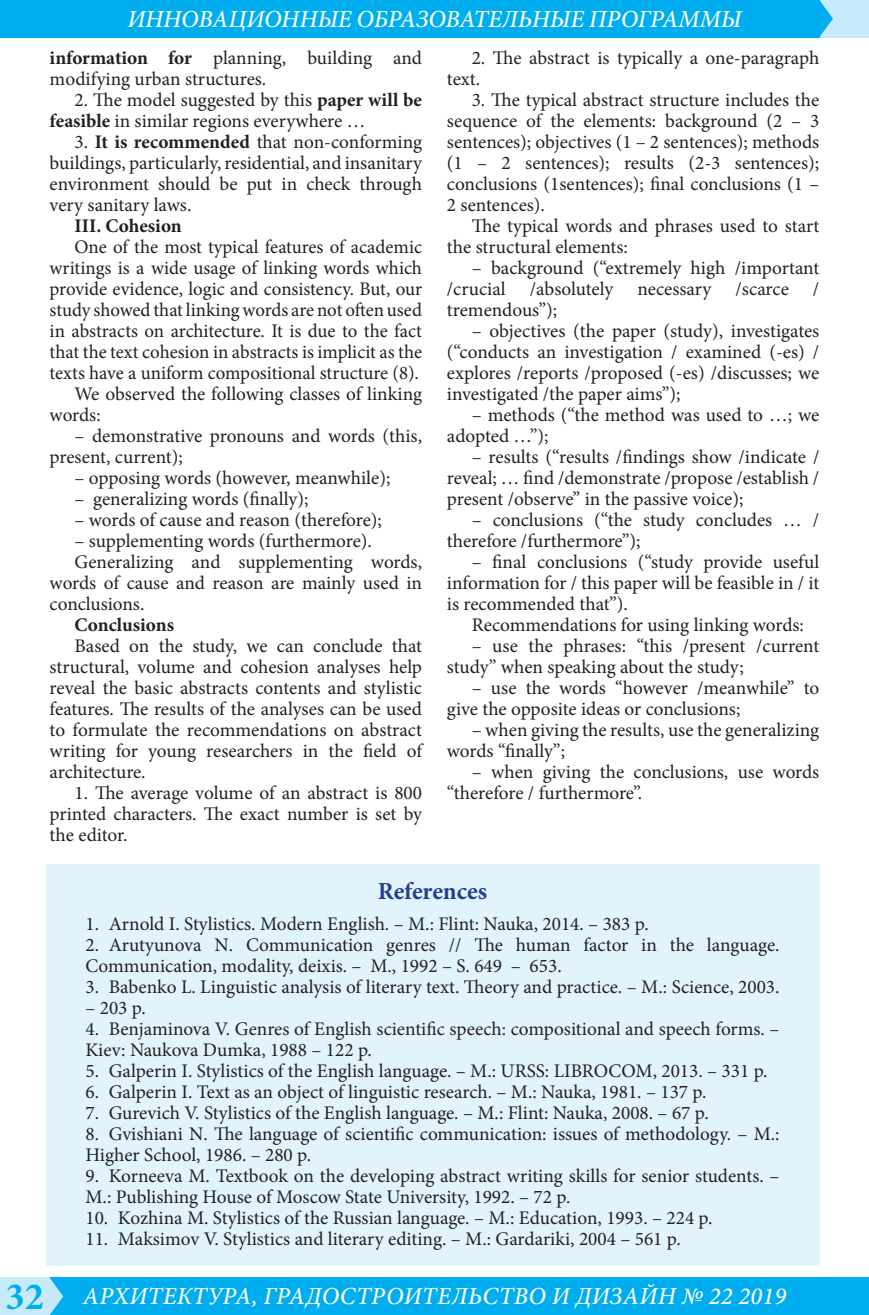
<style>
.page{position:relative;width:869px;height:1315px;background:#fff}
.page>*{position:absolute;margin:0;border:0;box-sizing:border-box;transform-origin:0 0}
.t1{font:italic 500 24.5px "Minion Pro";color:#fff}
.Литература_заголовок{font:700 24.5px "Minion Pro";letter-spacing:-.005em;color:#253f8e}
.t2{font:19.25px/21px "Minion Pro";color:#231f20}
.t3{font:700 19.25px "Minion Pro";color:#231f20}
.s1{font-weight:700}
.s2{font-weight:700;font-style:normal;font-size:38.5px;color:#00aeef}
</style>
<div class="page">
<div style="left:46px;top:1277px;width:822px;height:38px;background:#00aeef"></div>
<div style="left:819px;top:0;width:49px;height:37px;background:#c6eafa"></div>
<div style="left:0;top:1277px;width:50px;height:38px;background:#c6eafa"></div>
<div style="left:0;top:0;width:819px;height:37px;background:#00aeef"></div>
<svg style="left:50px;top:1278px;width:13px;height:37px"></svg>
<svg style="left:819px;top:0;width:13px;height:37px"></svg>
<div style="left:46px;top:864px;width:773px;height:401px;background:#e1f4fc"></div>
<p class="t1" style="left:127px;top:2px;width:615px">ИННОВАЦИОННЫЕ ОБРАЗОВАТЕЛЬНЫЕ ПРОГРАММЫ</p>
<p class="t2" style="left:50px;top:47px;width:374px"><span class="s1">information for</span> planning, building and modifying urban structures.</p>
<p class="t2" style="left:50px;top:89px;width:374px;text-indent:25px">2. The model suggested by this <span class="s1">paper will be feasible</span> in similar regions everywhere …</p>
<p class="t2" style="left:50px;top:131px;width:374px;text-align:justify;text-indent:25px">3. <span class="s1">It is recommended</span> that non-conforming buildings, particularly, residential, and insanitary environment should be put in check through very sanitary laws.</p>
<p class="t3" style="left:74px;top:212px;width:109px">III. Cohesion</p>
<p class="t2" style="left:50px;top:236px;width:374px;text-align:justify;text-indent:25px">One of the most typical features of academic writings is a wide usage of linking words which provide evidence, logic and consistency. But, our study showed that linking words are not often used in abstracts on architecture. It is due to the fact that the text cohesion in abstracts is implicit as the texts have a uniform compositional structure (8).</p>
<p class="t2" style="left:50px;top:383px;width:374px;text-indent:25px">We observed the following classes of linking words:</p>
<p class="t2" style="left:50px;top:425px;width:374px;text-indent:25px">– demonstrative pronouns and words (this, present, current);</p>
<p class="t2" style="left:74px;top:467px;width:317px">– opposing words (however, meanwhile);</p>
<p class="t2" style="left:74px;top:488px;width:235px">– generalizing words (finally);</p>
<p class="t2" style="left:74px;top:509px;width:309px">– words of cause and reason (therefore);</p>
<p class="t2" style="left:74px;top:530px;width:299px">– supplementing words (furthermore).</p>
<p class="t2" style="left:50px;top:551px;width:374px;text-align:justify;text-indent:25px">Generalizing and supplementing words, words of cause and reason are mainly used in conclusions.</p>
<p class="t3" style="left:74px;top:611px;width:101px">Conclusions</p>
<p class="t2" style="left:50px;top:635px;width:374px;text-align:justify;text-indent:25px">Based on the study, we can conclude that structural, volume and cohesion analyses help reveal the basic abstracts contents and stylistic features. The results of the analyses can be used to formulate the recommendations on abstract writing for young researchers in the field of architecture.</p>
<p class="t2" style="left:50px;top:782px;width:374px;text-align:justify;text-indent:25px">1. The average volume of an abstract is 800 printed characters. The exact number is set by the editor.</p>
<p class="t2" style="left:446px;top:47px;width:374px;text-indent:25px">2. The abstract is typically a one-paragraph text.</p>
<p class="t2" style="left:446px;top:89px;width:374px;text-align:justify;text-indent:25px">3. The typical abstract structure includes the sequence of the elements: background (2 – 3 sentences); objectives (1 – 2 sentences); methods (1 – 2 sentences); results (2-3 sentences); conclusions (1sentences); final conclusions (1 – 2 sentences).</p>
<p class="t2" style="left:446px;top:215px;width:373px;text-indent:25px">The typical words and phrases used to start the structural elements:</p>
<p class="t2" style="left:446px;top:257px;width:374px;text-align:justify;text-indent:25px">– background (“extremely high /important /crucial /absolutely necessary /scarce / tremendous”);</p>
<p class="t2" style="left:446px;top:320px;width:374px;text-align:justify;text-indent:25px">– objectives (the paper (study), investigates (“conducts an investigation / examined (-es) / explores /reports /proposed (-es) /discusses; we investigated /the paper aims”);</p>
<p class="t2" style="left:446px;top:404px;width:373px;text-indent:25px">– methods (“the method was used to …; we adopted …”);</p>
<p class="t2" style="left:446px;top:446px;width:374px;text-align:justify;text-indent:25px">– results (“results /findings show /indicate / reveal; … find /demonstrate /propose /establish / present /observe” in the passive voice);</p>
<p class="t2" style="left:446px;top:509px;width:374px;text-indent:25px">– conclusions (“the study concludes … / therefore /furthermore”);</p>
<p class="t2" style="left:446px;top:551px;width:374px;text-align:justify;text-indent:25px">– final conclusions (“study provide useful information for / this paper will be feasible in / it is recommended that”).</p>
<p class="t2" style="left:471px;top:614px;width:333px">Recommendations for using linking words:</p>
<p class="t2" style="left:446px;top:635px;width:374px;text-indent:25px">– use the phrases: “this /present /current study” when speaking about the study;</p>
<p class="t2" style="left:446px;top:677px;width:374px;text-indent:25px">– use the words “however /meanwhile” to give the opposite ideas or conclusions;</p>
<p class="t2" style="left:446px;top:719px;width:373px;text-indent:25px">– when giving the results, use the generalizing words “finally”;</p>
<p class="t2" style="left:446px;top:761px;width:374px;text-indent:25px">– when giving the conclusions, use words “therefore / furthermore”.</p>
<p class="Литература_заголовок" style="left:377px;top:873px;width:111px">References</p>
<p class="t2" style="left:85px;top:913px;width:564px">1. Arnold I. Stylistics. Modern English. – M.: Flint: Nauka, 2014. – 383 p.</p>
<p class="t2" style="left:85px;top:934px;width:695px">2. Arutyunova N. Communication genres // The human factor in the language.<br>Communication, modality, deixis. – M., 1992 – S. 649 – 653.</p>
<p class="t2" style="left:85px;top:976px;width:695px">3. Babenko L. Linguistic analysis of literary text. Theory and practice. – M.: Science, 2003.</p>
<p class="t2" style="left:85px;top:997px;width:62px">– 203 p.</p>
<p class="t2" style="left:85px;top:1018px;width:695px">4. Benjaminova V. Genres of English scientific speech: compositional and speech forms. –<br>Kiev: Naukova Dumka, 1988 – 122 p.</p>
<p class="t2" style="left:85px;top:1060px;width:683px">5. Galperin I. Stylistics of the English language. – M.: URSS: LIBROCOM, 2013. – 331 p.</p>
<p class="t2" style="left:85px;top:1081px;width:622px">6. Galperin I. Text as an object of linguistic research. – M.: Nauka, 1981. – 137 p.</p>
<p class="t2" style="left:85px;top:1102px;width:624px">7. Gurevich V. Stylistics of the English language. – M.: Flint: Nauka, 2008. – 67 p.</p>
<p class="t2" style="left:85px;top:1123px;width:695px">8. Gvishiani N. The language of scientific communication: issues of methodology. – M.:<br>Higher School, 1986. – 280 p.</p>
<p class="t2" style="left:85px;top:1165px;width:695px">9. Korneeva M. Textbook on the developing abstract writing skills for senior students. –<br>M.: Publishing House of Moscow State University, 1992. – 72 p.</p>
<p class="t2" style="left:85px;top:1207px;width:628px">10. Kozhina M. Stylistics of the Russian language. – M.: Education, 1993. – 224 p.</p>
<p class="t2" style="left:85px;top:1228px;width:596px">11. Maksimov V. Stylistics and literary editing. – M.: Gardariki, 2004 – 561 p.</p>
<p class="t1" style="left:6px;top:1279px;width:781px"><span class="s2">32</span> АРХИТЕКТУРА, ГРАДОСТРОИТЕЛЬСТВО И ДИЗАЙН № 22 2019</p>
</div>
